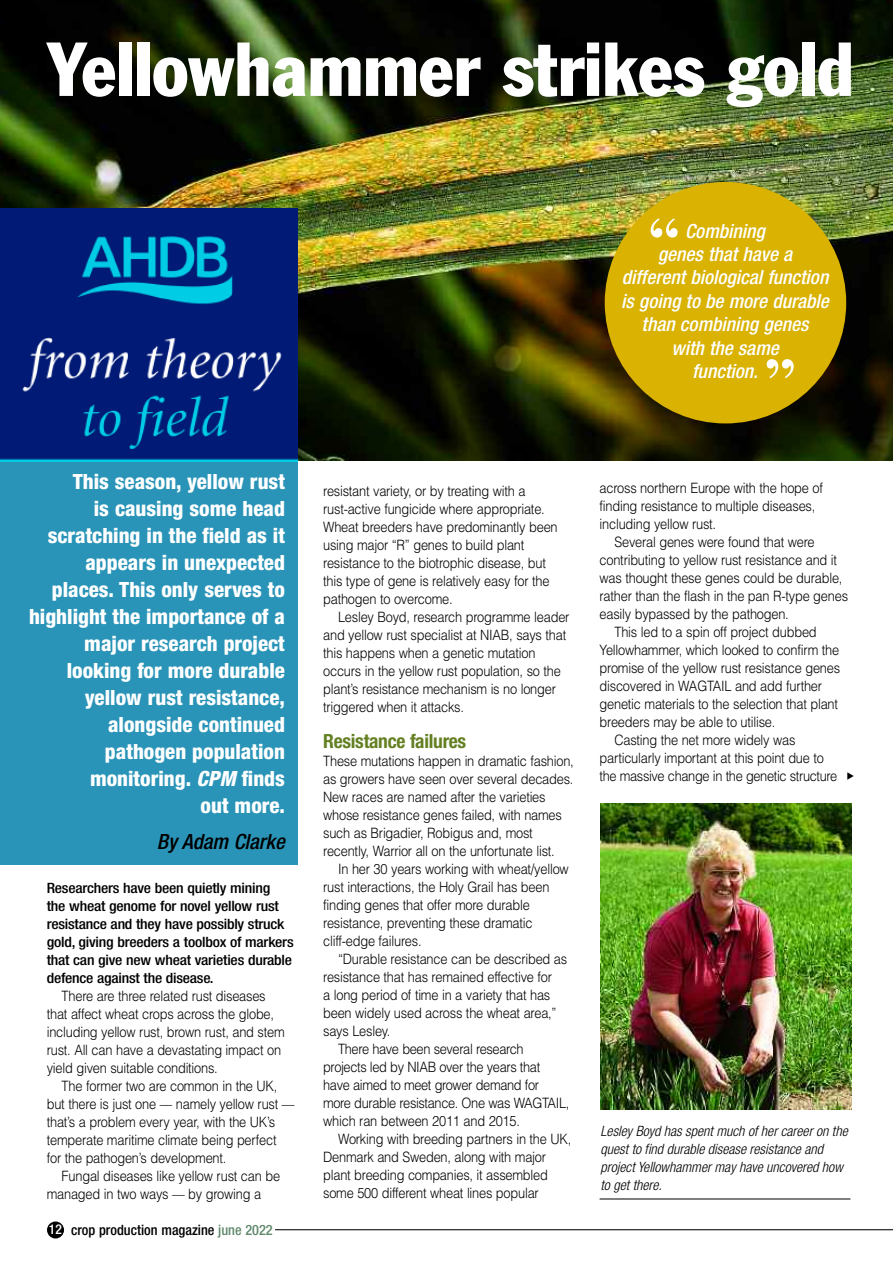
<style>
.page{position:relative;width:893px;height:1263px;background:#fff}
.page>*{position:absolute;margin:0;border:0;box-sizing:border-box;transform-origin:0 0}
.t1{font:condensed 75px "Franklin Gothic";color:#fff}
.t2{font:700 58.95px "Bodoni BT";color:#fff}
.t3{font:800 condensed 21px/27px "Helvetica Neue";color:#fff;text-align:right}
.t4{font:italic 500 condensed 21px "Helvetica Neue";color:#000}
.t5{font:italic 500 condensed 19.5px/23.4px "Helvetica Neue";color:#fff;text-align:center}
.t6{font:700 condensed 19.5px "Helvetica Neue";letter-spacing:-.015em;color:#648022}
.t7{font:300 14.25px/18px "Helvetica";letter-spacing:-.015em;color:#000;scale:.9 1}
.t8{font:500 condensed 14.25px/18px "Helvetica Neue";letter-spacing:-.015em;color:#000;scale:1.1 1}
.t9{font:italic 300 condensed 14.25px/18px "Helvetica Neue";color:#000}
.t10{font:500 condensed 14.25px "Helvetica Neue";letter-spacing:-.015em;color:#000}
.s1{font-style:italic}
.s2{font-size:13.5px;color:#fff}
.s3{color:#60896c}
</style>
<div class="page">
<img style="left:0;top:0;width:893px;height:460px">
<img style="left:0;top:209px;width:298px;height:253px">
<div style="left:0;top:462px;width:298px;height:402px;background:#2994b8"></div>
<div style="left:605px;top:182px;width:241px;height:241px;background:#d9b202;border-radius:50%"></div>
<div style="left:47px;top:1221px;width:17px;height:17px;background:#000;border-radius:50%"></div>
<hr style="left:275px;top:1229px;width:618px;height:1px;background:#000">
<hr style="left:600px;top:1198px;width:250px;height:1px;background:#000">
<img style="left:601px;top:804px;width:250px;height:305px">
<h1 class="t1" style="left:47px;top:43px;width:809px">Yellowhammer strikes gold</h1>
<h2 class="t2" style="left:647px;top:219px;width:35px">“</h2>
<h3 class="t5" style="left:621px;top:221px;width:209px">Combining<br>genes that have a<br>different biological function is going to be more durable than combining genes<br>with the same<br>function.</h3>
<h2 class="t2" style="left:763px;top:360px;width:35px">”</h2>
<p class="t3" style="left:29px;top:470px;width:257px">This season, yellow rust<br>is causing some head scratching in the field as it appears in unexpected places. This only serves to highlight the importance of a major research project looking for more durable yellow rust resistance, alongside continued pathogen population monitoring. <span class="s1">CPM</span> finds<br>out more.</p>
<h3 class="t4" style="left:157px;top:833px;width:130px">By Adam Clarke</h3>
<p class="t8" style="left:47px;top:880px;width:226px">Researchers have been quietly mining<br>the wheat genome for novel yellow rust resistance and they have possibly struck gold, giving breeders a toolbox of markers that can give new wheat varieties durable defence against the disease.</p>
<p class="t7" style="left:47px;top:987px;width:266px;text-indent:15px">There are three related rust diseases that affect wheat crops across the globe, including yellow rust, brown rust, and stem rust. All can have a devastating impact on yield given suitable conditions.</p>
<p class="t7" style="left:47px;top:1077px;width:277px;text-indent:15px">The former two are common in the UK, but there is just one –– namely yellow rust –– that’s a problem every year, with the UK’s temperate maritime climate being perfect for the pathogen’s development.</p>
<p class="t7" style="left:47px;top:1167px;width:261px;text-indent:15px">Fungal diseases like yellow rust can be managed in two ways –– by growing a</p>
<p class="t10" style="left:49px;top:1225px;width:225px"><span class="s2">12</span> crop production magazine <span class="s3">june 2022</span></p>
<p class="t7" style="left:323px;top:482px;width:262px">resistant variety, or by treating with a rust-active fungicide where appropriate.<br>Wheat breeders have predominantly been using major “R” genes to build plant resistance to the biotrophic disease, but this type of gene is relatively easy for the pathogen to overcome.</p>
<p class="t7" style="left:323px;top:608px;width:275px;text-indent:15px">Lesley Boyd, research programme leader and yellow rust specialist at NIAB, says that this happens when a genetic mutation occurs in the yellow rust population, so the plant’s resistance mechanism is no longer triggered when it attacks.</p>
<h3 class="t6" style="left:323px;top:734px;width:145px">Resistance failures</h3>
<p class="t7" style="left:323px;top:752px;width:280px">These mutations happen in dramatic fashion, as growers have seen over several decades.<br>New races are named after the varieties whose resistance genes failed, with names such as Brigadier, Robigus and, most recently, Warrior all on the unfortunate list.</p>
<p class="t7" style="left:323px;top:860px;width:274px;text-indent:15px">In her 30 years working with wheat/yellow rust interactions, the Holy Grail has been finding genes that offer more durable resistance, preventing these dramatic cliff-edge failures.</p>
<p class="t7" style="left:338px;top:950px;width:256px">“Durable resistance can be described as</p>
<p class="t7" style="left:323px;top:968px;width:256px">resistance that has remained effective for</p>
<p class="t7" style="left:323px;top:986px;width:254px">a long period of time in a variety that has</p>
<p class="t7" style="left:323px;top:1004px;width:261px">been widely used across the wheat area,”</p>
<p class="t7" style="left:323px;top:1022px;width:76px">says Lesley.</p>
<p class="t7" style="left:338px;top:1040px;width:208px">There have been several research</p>
<p class="t7" style="left:323px;top:1058px;width:243px">projects led by NIAB over the years that</p>
<p class="t7" style="left:323px;top:1076px;width:241px">have aimed to meet grower demand for</p>
<p class="t7" style="left:323px;top:1094px;width:275px">more durable resistance. One was WAGTAIL,</p>
<p class="t7" style="left:323px;top:1112px;width:220px">which ran between 2011 and 2015.</p>
<p class="t7" style="left:338px;top:1130px;width:261px">Working with breeding partners in the UK,</p>
<p class="t7" style="left:323px;top:1148px;width:249px">Denmark and Sweden, along with major</p>
<p class="t7" style="left:323px;top:1166px;width:251px">plant breeding companies, it assembled</p>
<p class="t7" style="left:323px;top:1184px;width:241px">some 500 different wheat lines popular</p>
<p class="t7" style="left:600px;top:479px;width:250px">across northern Europe with the hope of finding resistance to multiple diseases, including yellow rust.</p>
<p class="t7" style="left:614px;top:533px;width:224px">Several genes were found that were</p>
<p class="t7" style="left:600px;top:551px;width:265px">contributing to yellow rust resistance and it</p>
<p class="t7" style="left:600px;top:569px;width:271px">was thought these genes could be durable,</p>
<p class="t7" style="left:600px;top:587px;width:278px">rather than the flash in the pan R-type genes</p>
<p class="t7" style="left:600px;top:605px;width:212px">easily bypassed by the pathogen.</p>
<p class="t7" style="left:614px;top:623px;width:226px">This led to a spin off project dubbed</p>
<p class="t7" style="left:600px;top:641px;width:268px">Yellowhammer, which looked to confirm the</p>
<p class="t7" style="left:600px;top:659px;width:269px">promise of the yellow rust resistance genes</p>
<p class="t7" style="left:600px;top:677px;width:249px">discovered in WAGTAIL and add further</p>
<p class="t7" style="left:600px;top:695px;width:266px">genetic materials to the selection that plant</p>
<p class="t7" style="left:600px;top:713px;width:197px">breeders may be able to utilise.</p>
<p class="t7" style="left:614px;top:731px;width:203px">Casting the net more widely was</p>
<p class="t7" style="left:600px;top:749px;width:251px">particularly important at this point due to</p>
<p class="t7" style="left:600px;top:767px;width:266px">the massive change in the genetic structure</p>
<p class="t9" style="left:601px;top:1123px;width:249px">Lesley Boyd has spent much of her career on the quest to find durable disease resistance and project Yellowhammer may have uncovered how to get there.</p>
</div>
